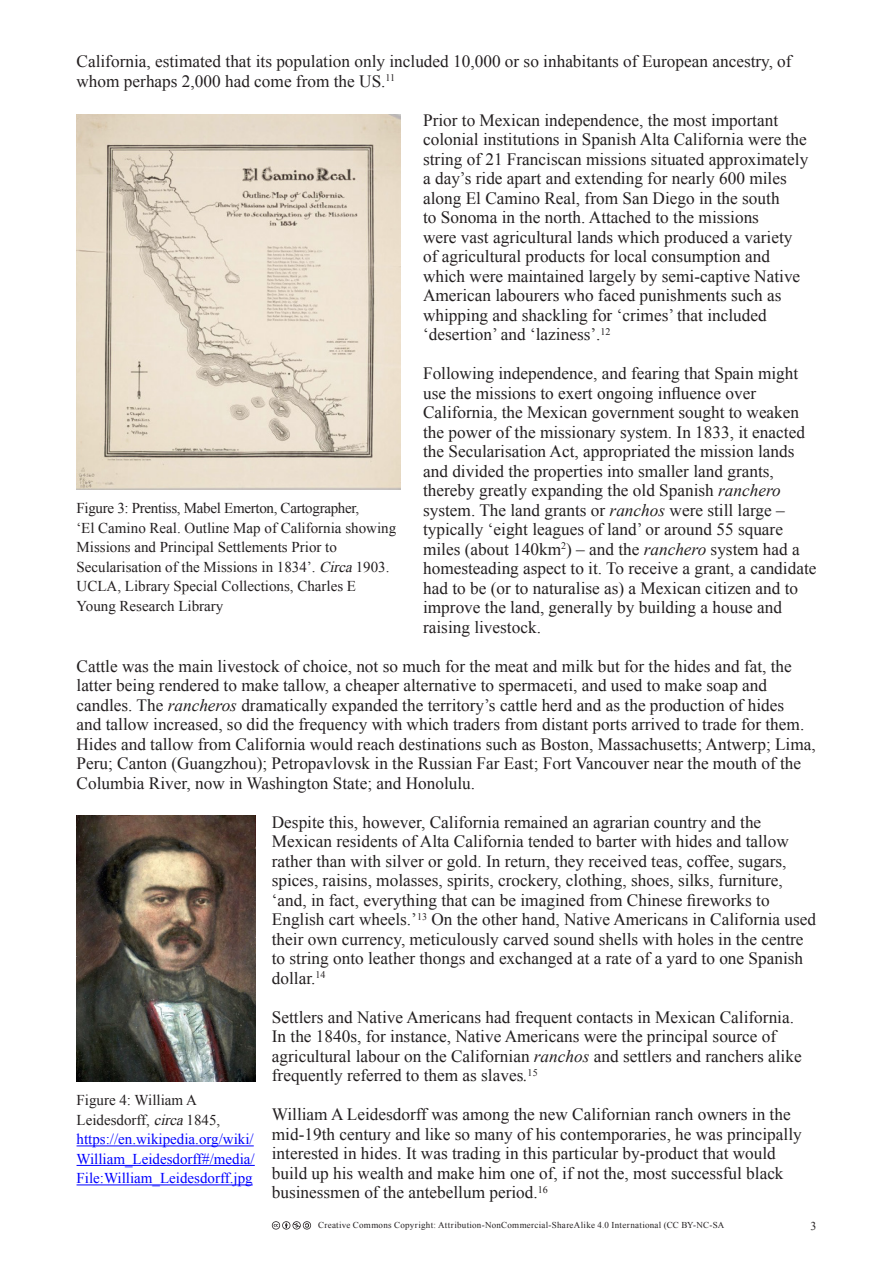
<style>
.page{position:relative;width:893px;height:1263px;background:#fff}
.page>*{position:absolute;margin:0;border:0;box-sizing:border-box;transform-origin:0 0}
.t1{font:17.25px/19.5px "Times New Roman";color:#231f20}
.t2{font:15px/19.5px "Times New Roman";color:#231f20}
.t3{font:15px/19.5px "Times New Roman";color:#00f;text-align:justify}
.t4{font:12px "Times New Roman";color:#231f20}
.t5{font:9px "Times New Roman";letter-spacing:.03em;color:#231f20}
.s1{font-style:italic}
</style>
<div class="page">
<svg style="left:272px;top:1221px;width:39px;height:8px"></svg>
<img style="left:77px;top:115px;width:324px;height:375px">
<hr style="left:77px;top:1145px;width:177px;height:1px;background:#00f">
<hr style="left:77px;top:1165px;width:178px;height:1px;background:#00f">
<hr style="left:77px;top:1184px;width:176px;height:1px;background:#00f">
<img style="left:77px;top:815px;width:178px;height:267px">
<p class="t1" style="left:77px;top:51px;width:717px">California, estimated that its population only included 10,000 or so inhabitants of European ancestry, of whom perhaps 2,000 had come from the US.<sup>11</sup></p>
<p class="t1" style="left:423px;top:110px;width:387px">Prior to Mexican independence, the most important colonial institutions in Spanish Alta California were the string of 21 Franciscan missions situated approximately a day’s ride apart and extending for nearly 600 miles along El Camino Real, from San Diego in the south<br>to Sonoma in the north. Attached to the missions<br>were vast agricultural lands which produced a variety of agricultural products for local consumption and which were maintained largely by semi-captive Native American labourers who faced punishments such as whipping and shackling for ‘crimes’ that included ‘desertion’ and ‘laziness’.<sup>12</sup></p>
<p class="t1" style="left:423px;top:363px;width:395px">Following independence, and fearing that Spain might use the missions to exert ongoing influence over California, the Mexican government sought to weaken the power of the missionary system. In 1833, it enacted the Secularisation Act, appropriated the mission lands and divided the properties into smaller land grants, thereby greatly expanding the old Spanish <span class="s1">ranchero </span>system. The land grants or <span class="s1">ranchos</span> were still large – typically ‘eight leagues of land’ or around 55 square miles (about 140km<sup>2</sup>) – and the <span class="s1">ranchero</span> system had a homesteading aspect to it. To receive a grant, a candidate had to be (or to naturalise as) a Mexican citizen and to improve the land, generally by building a house and raising livestock.</p>
<p class="t1" style="left:77px;top:656px;width:741px">Cattle was the main livestock of choice, not so much for the meat and milk but for the hides and fat, the latter being rendered to make tallow, a cheaper alternative to spermaceti, and used to make soap and candles. The <span class="s1">rancheros</span> dramatically expanded the territory’s cattle herd and as the production of hides<br>and tallow increased, so did the frequency with which traders from distant ports arrived to trade for them.<br>Hides and tallow from California would reach destinations such as Boston, Massachusetts; Antwerp; Lima, Peru; Canton (Guangzhou); Petropavlovsk in the Russian Far East; Fort Vancouver near the mouth of the Columbia River, now in Washington State; and Honolulu.</p>
<p class="t1" style="left:272px;top:812px;width:546px">Despite this, however, California remained an agrarian country and the Mexican residents of Alta California tended to barter with hides and tallow rather than with silver or gold. In return, they received teas, coffee, sugars, spices, raisins, molasses, spirits, crockery, clothing, shoes, silks, furniture, ‘and, in fact, everything that can be imagined from Chinese fireworks to English cart wheels.’<sup>13</sup> On the other hand, Native Americans in California used their own currency, meticulously carved sound shells with holes in the centre to string onto leather thongs and exchanged at a rate of a yard to one Spanish dollar.<sup>14</sup></p>
<p class="t1" style="left:272px;top:1007px;width:531px">Settlers and Native Americans had frequent contacts in Mexican California.<br>In the 1840s, for instance, Native Americans were the principal source of agricultural labour on the Californian <span class="s1">ranchos</span> and settlers and ranchers alike frequently referred to them as slaves<span class="s1">.</span><sup>15</sup></p>
<p class="t1" style="left:272px;top:1104px;width:531px">William A Leidesdorff was among the new Californian ranch owners in the mid-19th century and like so many of his contemporaries, he was principally interested in hides. It was trading in this particular by-product that would build up his wealth and make him one of, if not the, most successful black businessmen of the antebellum period.<sup>16</sup></p>
<p class="t5" style="left:318px;top:1219px;width:408px">Creative Commons Copyright: Attribution-NonCommercial-ShareAlike 4.0 International (CC BY-NC-SA</p>
<p class="t4" style="left:810px;top:1217px;width:7px">3</p>
<p class="t2" style="left:77px;top:498px;width:321px">Figure 3: Prentiss, Mabel Emerton, Cartographer,<br>‘El Camino Real. Outline Map of California showing<br>Missions and Principal Settlements Prior to</p>
<p class="t2" style="left:77px;top:557px;width:314px">Secularisation of the Missions in 1834’. <span class="s1">Circa</span>1903.<br>UCLA, Library Special Collections, Charles E</p>
<p class="t2" style="left:77px;top:596px;width:148px">Young Research Library</p>
<p class="t2" style="left:77px;top:1090px;width:145px">Figure 4: William A<br>Leidesdorff, <span class="s1">circa</span>1845,</p>
<p class="t3" style="left:77px;top:1129px;width:180px">https://en.wikipedia.org/wiki/ William_Leidesdorff#/media/ File:William_Leidesdorff.jpg</p>
</div>
